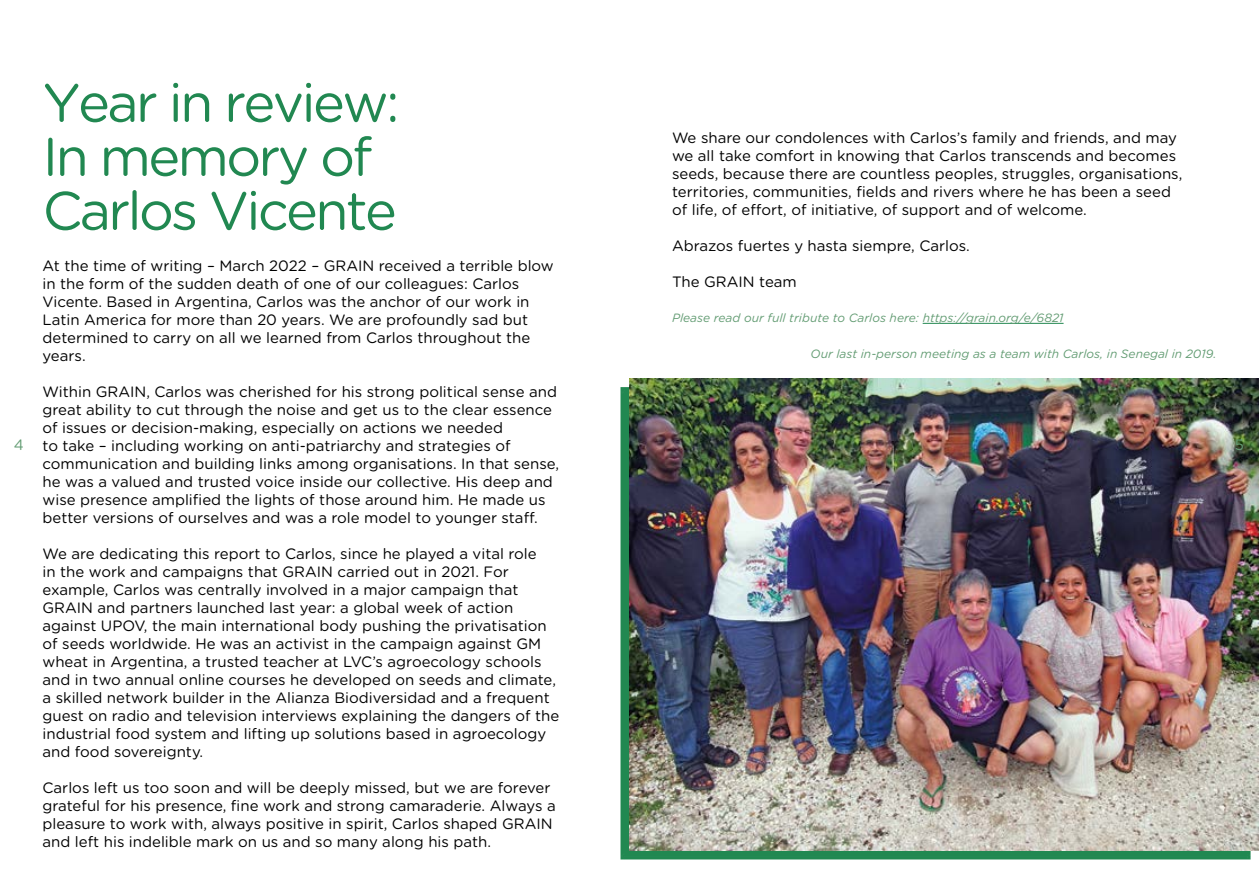
<style>
.page{position:relative;width:1259px;height:893px;background:#fff}
.page>*{position:absolute;margin:0;border:0;box-sizing:border-box;transform-origin:0 0}
.t1{font:54px/54px "Gotham Rounded";letter-spacing:-.05em;color:#218851}
.t2{font:15px/18px "Gotham Rounded";color:#000}
.t3{font:15px "Gotham Rounded";color:#639c73}
.t4{font:italic 12px "Gotham Rounded";color:#639c73}
</style>
<div class="page">
<hr style="left:922px;top:323px;width:141px;height:1px;background:#218851">
<div style="left:621px;top:387px;width:630px;height:472px;background:#218851"></div>
<img style="left:629px;top:378px;width:630px;height:472px">
<h1 class="t1" style="left:43px;top:73px;width:359px">Year in review:<br>In memory of<br>Carlos Vicente</h1>
<p class="t2" style="left:672px;top:128px;width:512px">We share our condolences with Carlos’s family and friends, and may we all take comfort in knowing that Carlos transcends and becomes seeds, because there are countless peoples, struggles, organisations, territories, communities, fields and rivers where he has been a seed of life, of effort, of initiative, of support and of welcome.</p>
<p class="t2" style="left:672px;top:236px;width:299px">Abrazos fuertes y hasta siempre, Carlos.</p>
<p class="t2" style="left:672px;top:272px;width:126px">The GRAIN team</p>
<p class="t2" style="left:43px;top:256px;width:513px">At the time of writing – March 2022 – GRAIN received a terrible blow in the form of the sudden death of one of our colleagues: Carlos Vicente. Based in Argentina, Carlos was the anchor of our work in Latin America for more than 20 years. We are profoundly sad but determined to carry on all we learned from Carlos throughout the years.</p>
<p class="t2" style="left:43px;top:382px;width:518px">Within GRAIN, Carlos was cherished for his strong political sense and great ability to cut through the noise and get us to the clear essence of issues or decision-making, especially on actions we needed<br>to take – including working on anti-patriarchy and strategies of communication and building links among organisations. In that sense, he was a valued and trusted voice inside our collective. His deep and wise presence amplified the lights of those around him. He made us better versions of ourselves and was a role model to younger staff.</p>
<p class="t2" style="left:43px;top:544px;width:518px">We are dedicating this report to Carlos, since he played a vital role<br>in the work and campaigns that GRAIN carried out in 2021. For example, Carlos was centrally involved in a major campaign that GRAIN and partners launched last year: a global week of action against UPOV, the main international body pushing the privatisation of seeds worldwide. He was an activist in the campaign against GM wheat in Argentina, a trusted teacher at LVC’s agroecology schools and in two annual online courses he developed on seeds and climate, a skilled network builder in the Alianza Biodiversidad and a frequent guest on radio and television interviews explaining the dangers of the industrial food system and lifting up solutions based in agroecology and food sovereignty.</p>
<p class="t2" style="left:43px;top:778px;width:515px">Carlos left us too soon and will be deeply missed, but we are forever grateful for his presence, fine work and strong camaraderie. Always a pleasure to work with, always positive in spirit, Carlos shaped GRAIN and left his indelible mark on us and so many along his path.</p>
<p class="t4" style="left:672px;top:310px;width:393px">Please read our full tribute to Carlos here: https://grain.org/e/6821</p>
<p class="t4" style="left:810px;top:346px;width:407px">Our last in-person meeting as a team with Carlos, in Senegal in 2019.</p>
<p class="t3" style="left:14px;top:434px;width:12px">4</p>
<p class="t3" style="left:1235px;top:434px;width:11px">5</p>
</div>
